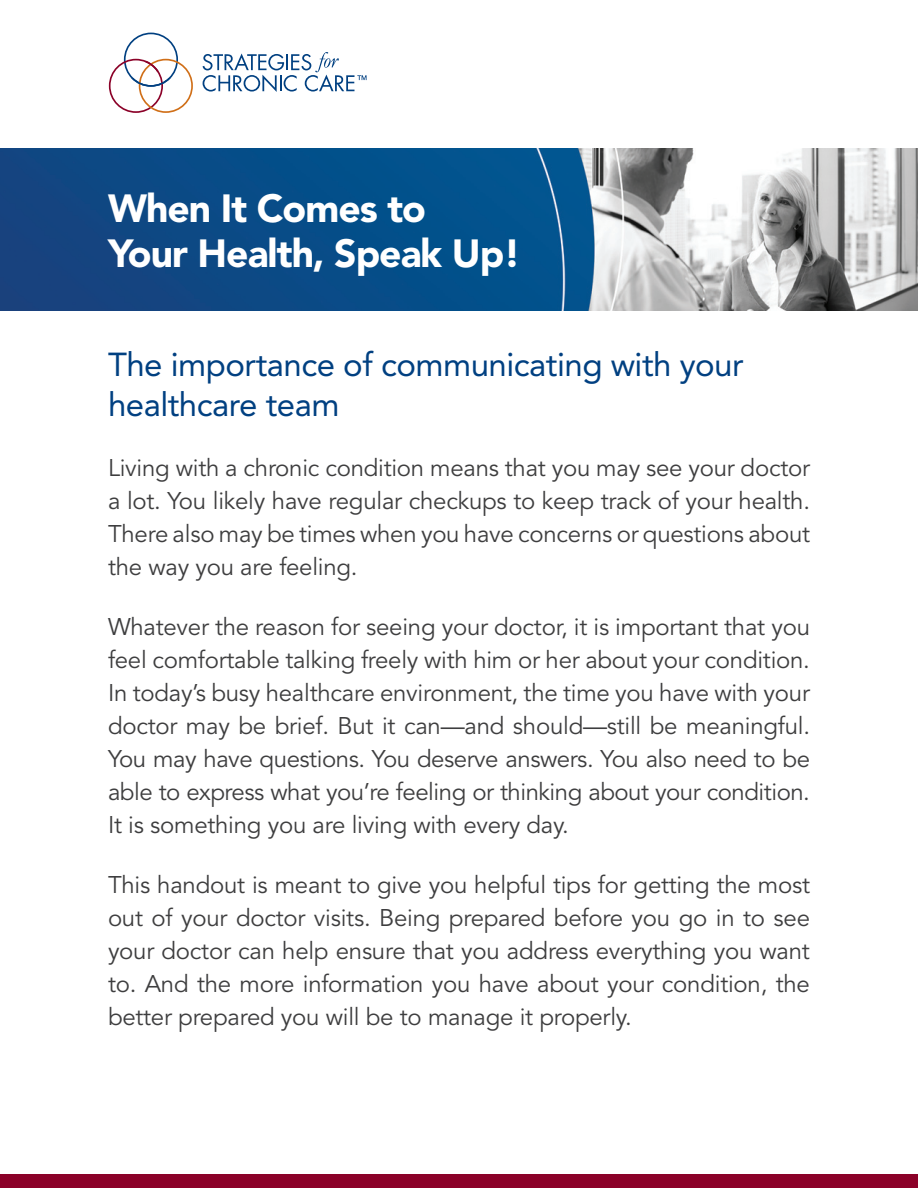
<style>
.page{position:relative;width:918px;height:1188px;background:#fff}
.page>*{position:absolute;margin:0;border:0;box-sizing:border-box;transform-origin:0 0}
.t1{font:900 39px/45px "Avenir LT Std";letter-spacing:-.025em;color:#fff}
.t2{font:33px/39.6px "Avenir LT Std";letter-spacing:-.015em;color:#014081}
.t3{font:24px/33px "Avenir LT Std";letter-spacing:-.01em;color:#3e3e3f;text-align:justify}
</style>
<div class="page">
<img style="left:0;top:148px;width:918px;height:162px">
<div style="left:0;top:1174px;width:918px;height:14px;background:#8b0128"></div>
<svg style="left:109px;top:33px;width:84px;height:80px"></svg>
<svg style="left:203px;top:52px;width:164px;height:40px"></svg>
<p class="t1" style="left:108px;top:186px;width:414px">When It Comes to<br>Your Health, Speak Up!</p>
<p class="t2" style="left:108px;top:345px;width:637px">The importance of communicating with your healthcare team</p>
<p class="t3" style="left:108px;top:451px;width:704px">Living with a chronic condition means that you may see your doctor a lot. You likely have regular checkups to keep track of your health.<br>There also may be times when you have concerns or questions about the way you are feeling.</p>
<p class="t3" style="left:108px;top:610px;width:704px">Whatever the reason for seeing your doctor, it is important that you feel comfortable talking freely with him or her about your condition.<br>In today’s busy healthcare environment, the time you have with your doctor may be brief. But it can—and should—still be meaningful.<br>You may have questions. You deserve answers. You also need to be able to express what you’re feeling or thinking about your condition.<br>It is something you are living with every day.</p>
<p class="t3" style="left:108px;top:868px;width:704px">This handout is meant to give you helpful tips for getting the most out of your doctor visits. Being prepared before you go in to see your doctor can help ensure that you address everything you want to. And the more information you have about your condition, the better prepared you will be to manage it properly.</p>
</div>
